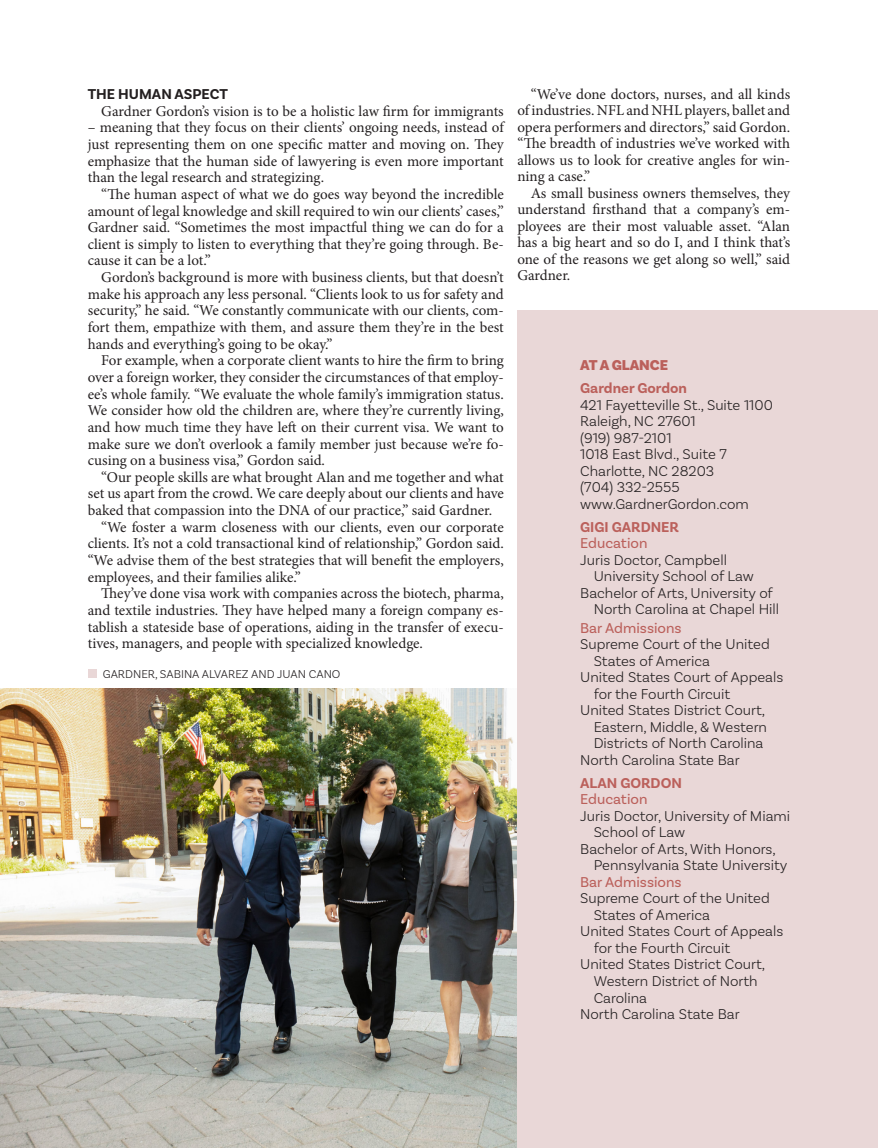
<style>
.page{position:relative;width:878px;height:1148px;background:#fff}
.page>*{position:absolute;margin:0;border:0;box-sizing:border-box;transform-origin:0 0}
.t1{font:15px/16.6px "Minion Pro";color:#231f20;text-align:justify}
.t2{font:300 15px/16.5px "Basic Sans";color:#231f20}
.t3{font:15px "Basic Sans";color:#bb605b}
.t4{font:700 15px "Basic Sans";color:#bb605b}
.t5{font:700 15px "Basic Sans";color:#231f20}
.t6{font:900 15px "Basic Sans";color:#bb605b}
.t7{font:300 12px "Basic Sans";color:#231f20}
</style>
<div class="page">
<img style="left:0;top:688px;width:517px;height:460px">
<div style="left:88px;top:669px;width:9px;height:9px;background:#e9d7d7"></div>
<div style="left:517px;top:310px;width:361px;height:838px;background:#e9d7d7"></div>
<p class="t5" style="left:88px;top:85px;width:141px">THE HUMAN ASPECT</p>
<p class="t1" style="left:101px;top:103px;width:404px">Gardner Gordon’s vision is to be a holistic law firm for immigrants</p>
<p class="t1" style="left:88px;top:119px;width:417px">– meaning that they focus on their clients’ ongoing needs, instead of just representing them on one specific matter and moving on. They emphasize that the human side of lawyering is even more important than the legal research and strategizing.</p>
<p class="t1" style="left:88px;top:186px;width:417px;text-indent:14px">“The human aspect of what we do goes way beyond the incredible amount of legal knowledge and skill required to win our clients’ cases,” Gardner said. “Sometimes the most impactful thing we can do for a client is simply to listen to everything that they’re going through. Be&shy;cause it can be a lot.”</p>
<p class="t1" style="left:88px;top:269px;width:417px;text-indent:14px">Gordon’s background is more with business clients, but that doesn’t make his approach any less personal. “Clients look to us for safety and security,” he said. “We constantly communicate with our clients, com&shy;fort them, empathize with them, and assure them they’re in the best hands and everything’s going to be okay.”</p>
<p class="t1" style="left:88px;top:352px;width:417px;text-indent:14px">For example, when a corporate client wants to hire the firm to bring over a foreign worker, they consider the circumstances of that employ&shy;ee’s whole family. “We evaluate the whole family’s immigration status.<br>We consider how old the children are, where they’re currently living, and how much time they have left on their current visa. We want to make sure we don’t overlook a family member just because we’re fo&shy;cusing on a business visa,” Gordon said.</p>
<p class="t1" style="left:101px;top:469px;width:404px">“Our people skills are what brought Alan and me together and what</p>
<p class="t1" style="left:88px;top:485px;width:417px">set us apart from the crowd. We care deeply about our clients and have</p>
<p class="t1" style="left:88px;top:502px;width:406px">baked that compassion into the DNA of our practice,” said Gardner.</p>
<p class="t1" style="left:101px;top:518px;width:404px">“We foster a warm closeness with our clients, even our corporate</p>
<p class="t1" style="left:88px;top:535px;width:417px">clients. It’s not a cold transactional kind of relationship,” Gordon said.</p>
<p class="t1" style="left:88px;top:552px;width:417px">“We advise them of the best strategies that will benefit the employers,</p>
<p class="t1" style="left:88px;top:568px;width:215px">employees, and their families alike.”</p>
<p class="t1" style="left:101px;top:585px;width:404px">They’ve done visa work with companies across the biotech, pharma,</p>
<p class="t1" style="left:88px;top:602px;width:417px">and textile industries. They have helped many a foreign company es-</p>
<p class="t1" style="left:88px;top:618px;width:417px">tablish a stateside base of operations, aiding in the transfer of execu-</p>
<p class="t1" style="left:88px;top:635px;width:336px">tives, managers, and people with specialized knowledge.</p>
<p class="t7" style="left:103px;top:667px;width:239px">GARDNER, SABINA ALVAREZ AND JUAN CANO</p>
<p class="t1" style="left:517px;top:86px;width:274px;text-indent:14px">“We’ve done doctors, nurses, and all kinds of industries. NFL and NHL players, ballet and opera performers and directors,” said Gordon. “The breadth of industries we’ve worked with allows us to look for creative angles for win&shy;ning a case.”</p>
<p class="t1" style="left:517px;top:185px;width:274px;text-indent:14px">As small business owners themselves, they understand firsthand that a company’s em&shy;ployees are their most valuable asset. “Alan has a big heart and so do I, and I think that’s one of the reasons we get along so well,” said Gardner.</p>
<p class="t6" style="left:580px;top:356px;width:89px">AT A GLANCE</p>
<p class="t4" style="left:580px;top:379px;width:108px">Gardner Gordon</p>
<p class="t2" style="left:580px;top:396px;width:194px">421 Fayetteville St., Suite 1100<br>Raleigh, NC 27601<br>(919) 987-2101<br>1018 East Blvd., Suite 7<br>Charlotte, NC 28203<br>(704) 332-2555 www.GardnerGordon.com</p>
<p class="t4" style="left:580px;top:518px;width:100px">GIGI GARDNER</p>
<p class="t3" style="left:580px;top:534px;width:69px">Education</p>
<p class="t2" style="left:580px;top:551px;width:148px">Juris Doctor, Campbell</p>
<p class="t2" style="left:593px;top:568px;width:162px">University School of Law</p>
<p class="t2" style="left:580px;top:584px;width:194px">Bachelor of Arts, University of</p>
<p class="t2" style="left:593px;top:601px;width:187px">North Carolina at Chapel Hill</p>
<p class="t3" style="left:580px;top:618px;width:103px">Bar Admissions</p>
<p class="t2" style="left:580px;top:635px;width:191px">Supreme Court of the United</p>
<p class="t2" style="left:593px;top:652px;width:118px">States of America</p>
<p class="t2" style="left:580px;top:668px;width:205px">United States Court of Appeals</p>
<p class="t2" style="left:593px;top:685px;width:138px">for the Fourth Circuit</p>
<p class="t2" style="left:580px;top:701px;width:186px">United States District Court,</p>
<p class="t2" style="left:593px;top:718px;width:175px">Eastern, Middle, &amp; Western</p>
<p class="t2" style="left:593px;top:734px;width:171px">Districts of North Carolina</p>
<p class="t2" style="left:580px;top:751px;width:161px">North Carolina State Bar</p>
<p class="t4" style="left:580px;top:774px;width:103px">ALAN GORDON</p>
<p class="t3" style="left:580px;top:790px;width:69px">Education</p>
<p class="t2" style="left:580px;top:807px;width:211px">Juris Doctor, University of Miami</p>
<p class="t2" style="left:593px;top:824px;width:93px">School of Law</p>
<p class="t2" style="left:580px;top:840px;width:197px">Bachelor of Arts, With Honors,</p>
<p class="t2" style="left:593px;top:857px;width:195px">Pennsylvania State University</p>
<p class="t3" style="left:580px;top:873px;width:103px">Bar Admissions</p>
<p class="t2" style="left:580px;top:890px;width:191px">Supreme Court of the United</p>
<p class="t2" style="left:593px;top:906px;width:118px">States of America</p>
<p class="t2" style="left:580px;top:923px;width:205px">United States Court of Appeals</p>
<p class="t2" style="left:593px;top:939px;width:138px">for the Fourth Circuit</p>
<p class="t2" style="left:580px;top:956px;width:186px">United States District Court,</p>
<p class="t2" style="left:593px;top:972px;width:165px">Western District of North</p>
<p class="t2" style="left:593px;top:989px;width:55px">Carolina</p>
<p class="t2" style="left:580px;top:1005px;width:161px">North Carolina State Bar</p>
</div>
